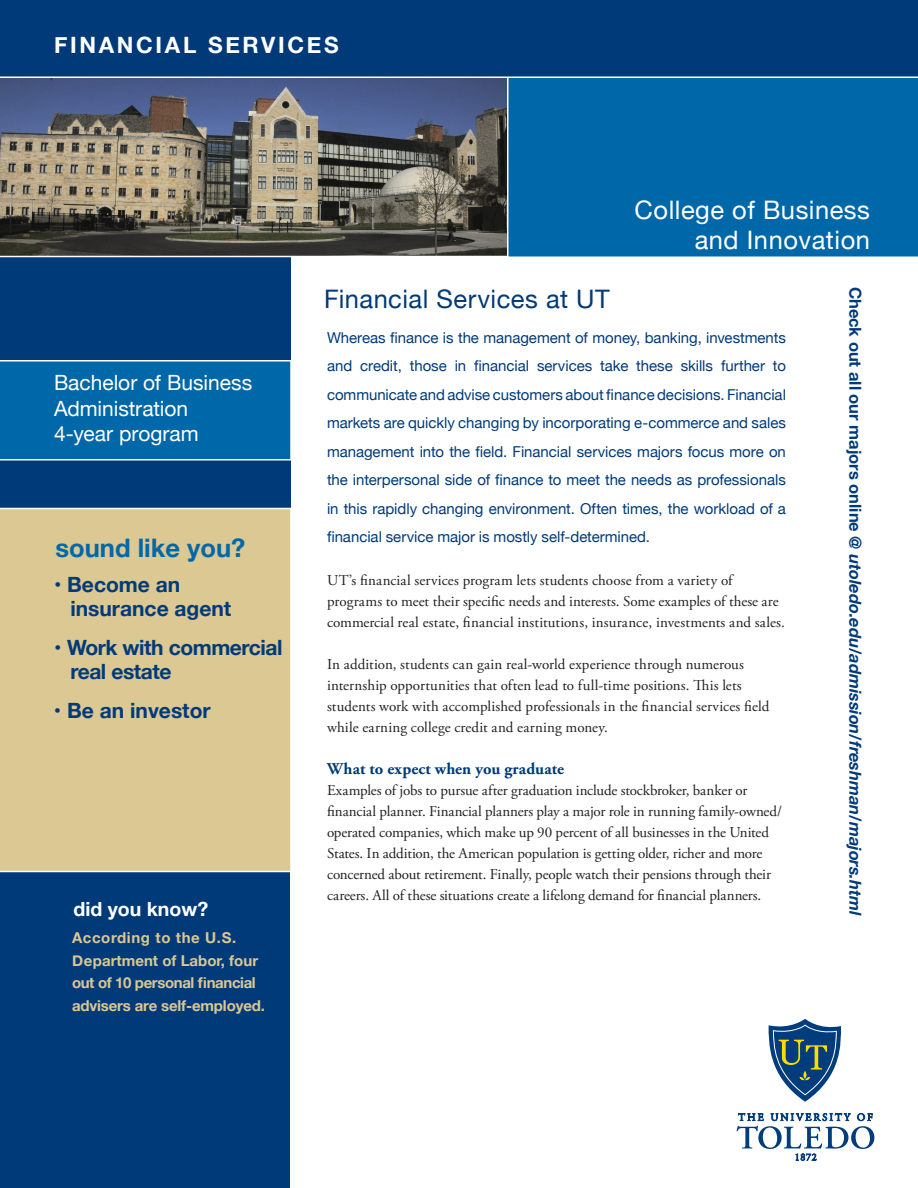
<style>
.page{position:relative;width:918px;height:1188px;background:#fff}
.page>*{position:absolute;margin:0;border:0;box-sizing:border-box;transform-origin:0 0}
.t1{font:25.5px/30px "Helvetica Neue";letter-spacing:.02em;color:#fff;text-align:right}
.t2{font:25.5px "Helvetica Neue";letter-spacing:.02em;color:#013a78}
.t3{font:700 25.5px "Helvetica Neue";color:#0068a9}
.t4{font:700 22.5px "Helvetica Neue";letter-spacing:.12em;color:#fff}
.t5{font:21px/25.2px "Helvetica Neue";color:#fff}
.t6{font:700 21px/24px "Helvetica Neue";color:#013a78}
.t7{font:700 21px/24px "Helvetica Neue";letter-spacing:-.02em;color:#013a78}
.t8{font:700 19.5px "Helvetica Neue";color:#fff}
.t9{font:italic 700 16.5px "Helvetica Neue";letter-spacing:-.005em;color:#013a78}
.t10{font:700 16.5px "Adobe Garamond Pro";letter-spacing:.005em;color:#013a78}
.t11{font:15px/21px "Adobe Garamond Pro";color:#231f20}
.t12{font:15px/28.5px "Helvetica Neue";letter-spacing:-.005em;color:#013a78;text-align:justify}
.t13{font:700 15px/22.5px "Helvetica Neue";letter-spacing:-.01em;color:#dbc893}
.s1{font-style:normal}
</style>
<div class="page">
<div style="left:0;top:229px;width:290px;height:281px;background:#013a78"></div>
<div style="left:0;top:360px;width:291px;height:100px;background:#0068a9"></div>
<svg style="left:0;top:78px;width:507px;height:179px;background:#686869"></svg>
<div style="left:508px;top:78px;width:410px;height:179px;background:#0068a9"></div>
<div style="left:0;top:0;width:918px;height:77px;background:#013a78"></div>
<div style="left:0;top:868px;width:290px;height:320px;background:#013a78"></div>
<div style="left:0;top:508px;width:291px;height:364px;background:#dbc893"></div>
<svg style="left:768px;top:1019px;width:73px;height:83px"></svg>
<svg style="left:737px;top:1112px;width:137px;height:49px"></svg>
<p class="t4" style="left:54px;top:28px;width:286px">FINANCIAL SERVICES</p>
<p class="t5" style="left:54px;top:372px;width:200px">Bachelor of Business<br>Administration<br>4-year program</p>
<p class="t3" style="left:56px;top:528px;width:191px">sound like you?</p>
<p class="t6" style="left:70px;top:573px;width:163px;text-indent:-16px">• Become an insurance agent</p>
<p class="t7" style="left:70px;top:636px;width:214px;text-indent:-16px">• Work with commercial real estate</p>
<p class="t6" style="left:54px;top:699px;width:158px">• Be an investor</p>
<p class="t8" style="left:74px;top:894px;width:136px">did you know?</p>
<p class="t13" style="left:72px;top:927px;width:194px">According to the U.S.<br>Department of Labor, four out of 10 personal financial advisers are self-employed.</p>
<p class="t1" style="left:635px;top:197px;width:237px">College of Business and Innovation</p>
<p class="t9" style="left:868px;top:286px;width:631px;rotate:90deg"><span class="s1">Check out all our majors online @</span> utoledo.edu/admission/freshman/majors.html</p>
<p class="t2" style="left:324px;top:280px;width:287px">Financial Services at UT</p>
<p class="t12" style="left:327px;top:324px;width:461px">Whereas finance is the management of money, banking, investments and credit, those in financial services take these skills further to communicate and advise customers about finance decisions. Financial markets are quickly changing by incorporating e-commerce and sales management into the field. Financial services majors focus more on the interpersonal side of finance to meet the needs as professionals in this rapidly changing environment. Often times, the workload of a financial service major is mostly self-determined.</p>
<p class="t11" style="left:327px;top:571px;width:459px">UT’s financial services program lets students choose from a variety of programs to meet their specific needs and interests. Some examples of these are commercial real estate, financial institutions, insurance, investments and sales.</p>
<p class="t11" style="left:327px;top:655px;width:444px">In addition, students can gain real-world experience through numerous internship opportunities that often lead to full-time positions. This lets students work with accomplished professionals in the financial services field while earning college credit and earning money.</p>
<p class="t10" style="left:327px;top:760px;width:239px">What to expect when you graduate</p>
<p class="t11" style="left:327px;top:781px;width:457px">Examples of jobs to pursue after graduation include stockbroker, banker or financial planner. Financial planners play a major role in running family-owned/ operated companies, which make up 90 percent of all businesses in the United States. In addition, the American population is getting older, richer and more concerned about retirement. Finally, people watch their pensions through their careers. All of these situations create a lifelong demand for financial planners.</p>
</div>
